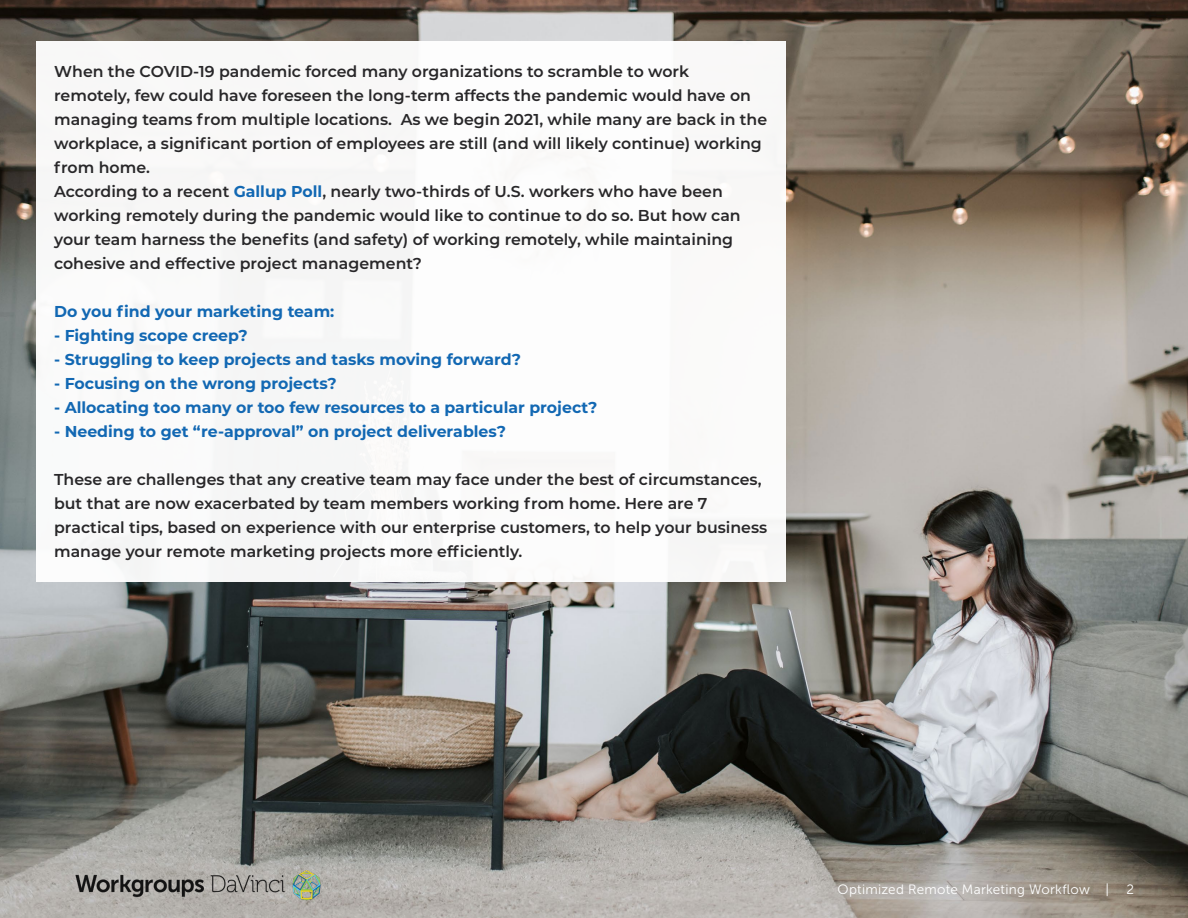
<style>
.page{position:relative;width:1188px;height:918px;background:#fff}
.page>*{position:absolute;margin:0;border:0;box-sizing:border-box;transform-origin:0 0}
.t1{font:600 15.75px/24px "Montserrat";color:#282729}
.t2{font:700 15.75px "Montserrat";color:#1268b3}
.t3{font:13.5px "Museo Sans 300";letter-spacing:.02em;color:#fff}
.s1{font-weight:700;color:#1268b3}
</style>
<div class="page">
<img style="left:0;top:0;width:1188px;height:917px">
<div style="left:37px;top:41px;width:749px;height:541px;background:#fff"></div>
<img style="left:54px;top:854px;width:288px;height:59px">
<p class="t1" style="left:54px;top:58px;width:715px">When the COVID-19 pandemic forced many organizations to scramble to work remotely, few could have foreseen the long-term affects the pandemic would have on managing teams from multiple locations. As we begin 2021, while many are back in the workplace, a significant portion of employees are still (and will likely continue) working from home.<br>According to a recent <span class="s1">Gallup Poll</span>, nearly two-thirds of U.S. workers who have been working remotely during the pandemic would like to continue to do so. But how can your team harness the benefits (and safety) of working remotely, while maintaining cohesive and effective project management?</p>
<p class="t2" style="left:54px;top:300px;width:282px">Do you find your marketing team:</p>
<p class="t2" style="left:54px;top:324px;width:195px">- Fighting scope creep?</p>
<p class="t2" style="left:54px;top:348px;width:468px">- Struggling to keep projects and tasks moving forward?</p>
<p class="t2" style="left:54px;top:372px;width:284px">- Focusing on the wrong projects?</p>
<p class="t2" style="left:54px;top:396px;width:545px">- Allocating too many or too few resources to a particular project?</p>
<p class="t2" style="left:54px;top:420px;width:453px">- Needing to get “re-approval” on project deliverables?</p>
<p class="t1" style="left:54px;top:467px;width:715px">These are challenges that any creative team may face under the best of circumstances, but that are now exacerbated by team members working from home. Here are 7 practical tips, based on experience with our enterprise customers, to help your business manage your remote marketing projects more efficiently.</p>
<p class="t3" style="left:838px;top:882px;width:273px">Optimized Remote Marketing Workflow |</p>
<p class="t3" style="left:1127px;top:882px;width:9px">2</p>
</div>
